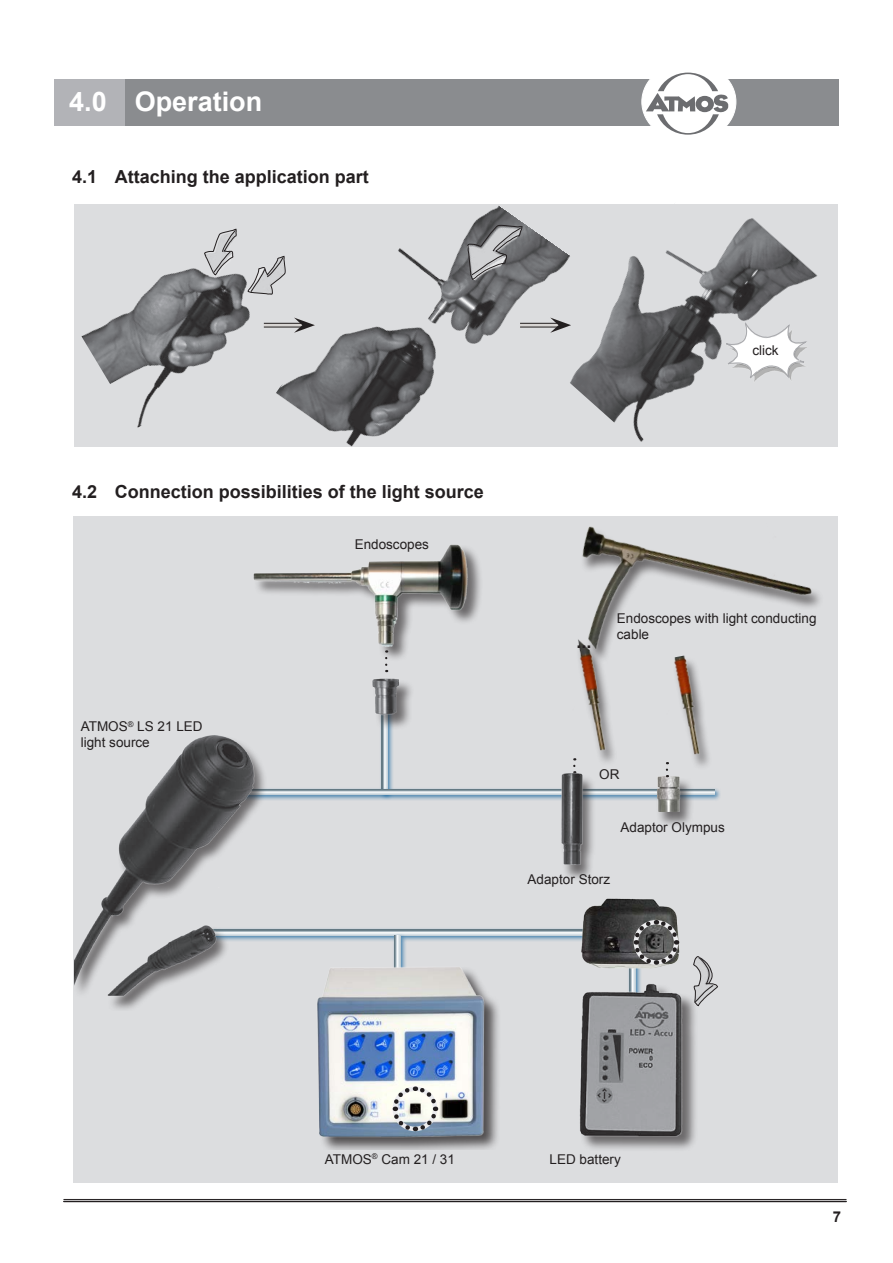
<style>
.page{position:relative;width:893px;height:1263px;background:#fff}
.page>*{position:absolute;margin:0;border:0;box-sizing:border-box;transform-origin:0 0}
.t1{font:700 27px "Arial";color:#fff}
.t2{font:700 18px "Arial";color:#231f20}
.t3{font:700 15px "Arial";color:#231f20}
.t4{font:13.5px/15.8px "Arial";color:#231f20}
</style>
<div class="page">
<div style="left:124px;top:79px;width:715px;height:47px;background:#8a8c8f"></div>
<div style="left:54px;top:79px;width:70px;height:47px;background:#b2b3b7"></div>
<div style="left:642px;top:62px;width:94px;height:80px;background:#fff;border-radius:50%"></div>
<svg style="left:646px;top:73px;width:82px;height:62px"></svg>
<hr style="left:64px;top:1199px;width:782px;height:1px;background:#231f20">
<hr style="left:64px;top:1201px;width:782px;height:1px;background:#231f20">
<div style="left:74px;top:204px;width:764px;height:242px;background:#dcdddf"></div>
<img style="left:81px;top:268px;width:169px;height:160px">
<img style="left:201px;top:268px;width:36px;height:9px">
<svg style="left:204px;top:228px;width:33px;height:48px"></svg>
<img style="left:253px;top:205px;width:286px;height:242px">
<img style="left:454px;top:208px;width:69px;height:80px">
<svg style="left:467px;top:225px;width:56px;height:55px"></svg>
<img style="left:539px;top:218px;width:299px;height:229px">
<img style="left:725px;top:321px;width:83px;height:61px">
<svg style="left:723px;top:322px;width:84px;height:58px"></svg>
<div style="left:73px;top:516px;width:765px;height:666px;background:#dcdddf"></div>
<div style="left:208px;top:927px;width:434px;height:15px;background:#005999;opacity:.75"></div>
<svg style="left:279px;top:930px;width:289px;height:5px"></svg>
<div style="left:379px;top:706px;width:15px;height:94px;background:#005999;opacity:.75"></div>
<svg style="left:382px;top:748px;width:6px;height:39px"></svg>
<img style="left:253px;top:544px;width:224px;height:89px">
<img style="left:372px;top:633px;width:39px;height:115px">
<div style="left:392px;top:933px;width:15px;height:94px;background:#005999;opacity:.75"></div>
<svg style="left:394px;top:935px;width:6px;height:18px"></svg>
<img style="left:317px;top:953px;width:182px;height:196px">
<img style="left:579px;top:984px;width:120px;height:165px">
<img style="left:573px;top:526px;width:247px;height:235px">
<div style="left:206px;top:787px;width:515px;height:14px;background:#005999;opacity:.75"></div>
<svg style="left:279px;top:789px;width:435px;height:5px"></svg>
<div style="left:73px;top:735px;width:206px;height:276px;background:#231f20;opacity:.6"></div>
<img style="left:75px;top:735px;width:192px;height:276px">
<svg style="left:385px;top:650px;width:2px;height:22px"></svg>
<div style="left:560px;top:774px;width:36px;height:108px;background:#231f20;opacity:.6"></div>
<img style="left:556px;top:771px;width:31px;height:99px">
<img style="left:568px;top:898px;width:109px;height:86px">
<svg style="left:631px;top:917px;width:49px;height:50px;background:#6c6c6b"></svg>
<img style="left:673px;top:955px;width:20px;height:51px">
<svg style="left:693px;top:956px;width:25px;height:50px"></svg>
<svg style="left:390px;top:1084px;width:50px;height:50px;background:#bec2c4"></svg>
<img style="left:242px;top:256px;width:56px;height:48px">
<svg style="left:247px;top:255px;width:39px;height:40px"></svg>
<div style="left:655px;top:777px;width:39px;height:51px;background:#231f20;opacity:.6"></div>
<img style="left:657px;top:777px;width:28px;height:35px">
<img style="left:643px;top:639px;width:147px;height:127px">
<h1 class="t1" style="left:69px;top:84px;width:195px">4.0 Operation</h1>
<h2 class="t2" style="left:72px;top:165px;width:298px">4.1 Attaching the application part</h2>
<p class="t4" style="left:752px;top:343px;width:28px">click</p>
<h2 class="t2" style="left:72px;top:480px;width:413px">4.2 Connection possibilities of the light source</h2>
<p class="t4" style="left:81px;top:719px;width:123px">ATMOS<sup>®</sup> LS 21 LED light source</p>
<p class="t4" style="left:355px;top:536px;width:76px">Endoscopes</p>
<h2 class="t2" style="left:576px;top:629px;width:17px">...</h2>
<p class="t4" style="left:617px;top:610px;width:201px">Endoscopes with light conducting cable</p>
<p class="t4" style="left:599px;top:766px;width:22px">OR</p>
<p class="t4" style="left:620px;top:819px;width:106px">Adaptor Olympus</p>
<p class="t4" style="left:528px;top:872px;width:84px">Adaptor Storz</p>
<p class="t4" style="left:325px;top:1151px;width:132px">ATMOS<sup>®</sup> Cam 21 / 31</p>
<p class="t4" style="left:550px;top:1151px;width:73px">LED battery</p>
<p class="t3" style="left:833px;top:1207px;width:10px">7</p>
</div>
